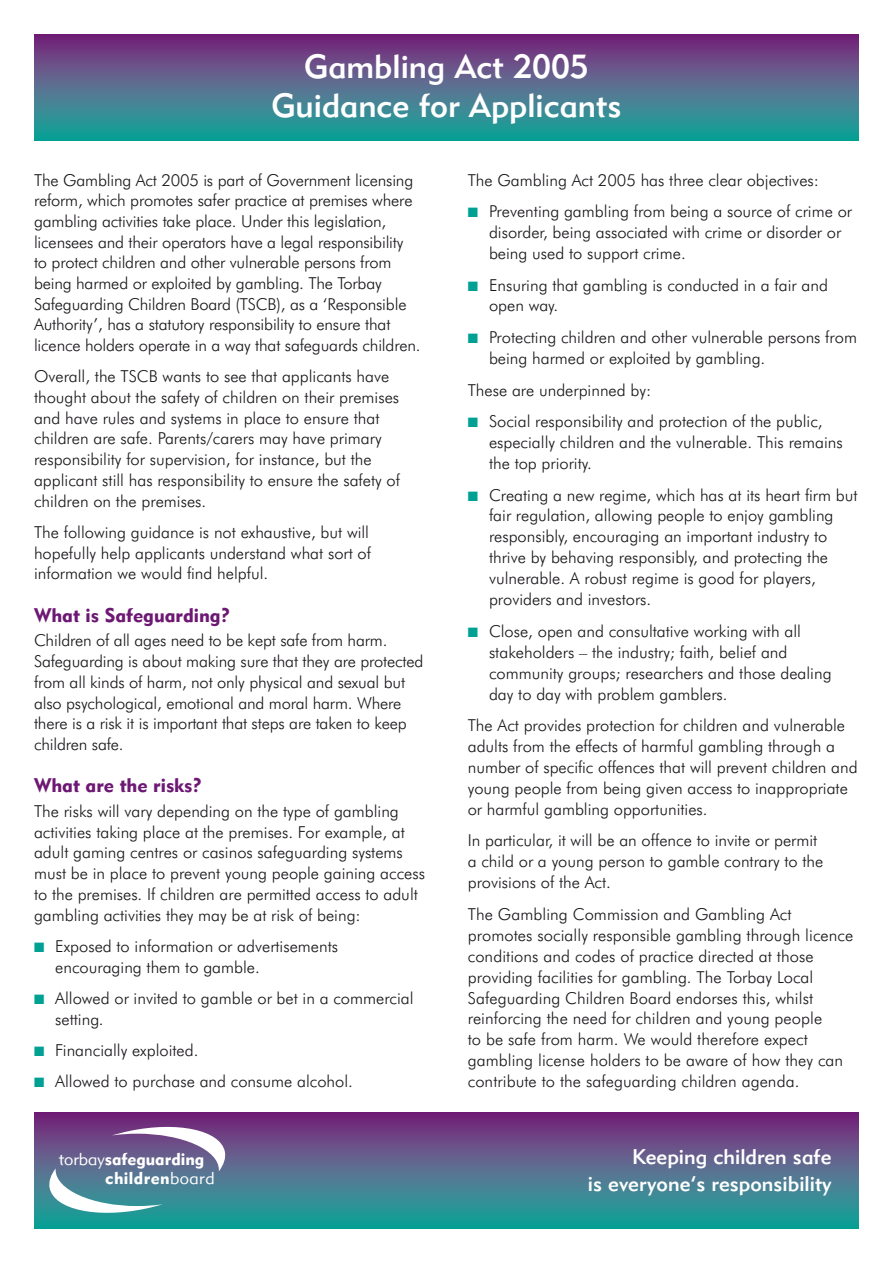
<style>
.page{position:relative;width:893px;height:1263px;background:#fff}
.page>*{position:absolute;margin:0;border:0;box-sizing:border-box;transform-origin:0 0}
.t1{font:33px/39.6px "Geometric 415 BT Medium A";color:#fff;text-align:center}
.t2{font:21px/27px "Geometric 415 BT Medium A";color:#fff;text-align:right}
.t3{font:19.5px "Geometric 415 BT Black A";color:#6d1873}
.t4{font:17.1px/18.9px "Geometric 415 BT Black A";color:#fff}
.t5{font:300 16.5px/20.7px "Futura BT";color:#1a171b}
.t6{font:13.5px "Zapf Dingbats";color:#00a093}
.s1{font-family:"Geometric 415 BT Lite A"}
</style>
<div class="page">
<svg style="left:34px;top:1112px;width:825px;height:117px;background:#4d698c"></svg>
<svg style="left:49px;top:1127px;width:176px;height:86px;background:#6f83a0"></svg>
<svg style="left:34px;top:34px;width:825px;height:106px;background:#4f6a8c"></svg>
<h1 class="t1" style="left:271px;top:46px;width:352px">Gambling Act 2005<br>Guidance for Applicants</h1>
<p class="t5" style="left:34px;top:169px;width:388px">The Gambling Act 2005 is part of Government licensing reform, which promotes safer practice at premises where gambling activities take place. Under this legislation, licensees and their operators have a legal responsibility to protect children and other vulnerable persons from being harmed or exploited by gambling. The Torbay Safeguarding Children Board (TSCB), as a ‘Responsible Authority’, has a statutory responsibility to ensure that licence holders operate in a way that safeguards children.</p>
<p class="t5" style="left:34px;top:366px;width:368px">Overall, the TSCB wants to see that applicants have thought about the safety of children on their premises and have rules and systems in place to ensure that children are safe. Parents/carers may have primary responsibility for supervision, for instance, but the applicant still has responsibility to ensure the safety of children on the premises.</p>
<p class="t5" style="left:34px;top:521px;width:339px">The following guidance is not exhaustive, but will hopefully help applicants understand what sort of information we would find helpful.</p>
<p class="t3" style="left:34px;top:603px;width:198px">What is Safeguarding?</p>
<p class="t5" style="left:34px;top:630px;width:391px">Children of all ages need to be kept safe from harm.<br>Safeguarding is about making sure that they are protected from all kinds of harm, not only physical and sexual but also psychological, emotional and moral harm. Where there is a risk it is important that steps are taken to keep children safe.</p>
<p class="t3" style="left:34px;top:773px;width:170px">What are the risks?</p>
<p class="t5" style="left:34px;top:801px;width:393px">The risks will vary depending on the type of gambling activities taking place at the premises. For example, at adult gaming centres or casinos safeguarding systems must be in place to prevent young people gaining access to the premises. If children are permitted access to adult gambling activities they may be at risk of being:</p>
<p class="t5" style="left:55px;top:935px;width:284px">Exposed to information or advertisements encouraging them to gamble.</p>
<p class="t5" style="left:55px;top:987px;width:360px">Allowed or invited to gamble or bet in a commercial setting.</p>
<p class="t5" style="left:55px;top:1034px;width:299px;line-height:31.3px">Financially exploited.<br>Allowed to purchase and consume alcohol.</p>
<p class="t6" style="left:34px;top:941px;width:12px">■</p>
<p class="t6" style="left:34px;top:993px;width:12px">■</p>
<p class="t6" style="left:34px;top:1045px;width:12px">■</p>
<p class="t6" style="left:34px;top:1076px;width:12px">■</p>
<p class="t5" style="left:489px;top:164px;width:365px;line-height:31.5px;text-indent:-21px">The Gambling Act 2005 has three clear objectives:<br>Preventing gambling from being a source of crime or</p>
<p class="t5" style="left:489px;top:222px;width:354px">disorder, being associated with crime or disorder or being used to support crime.</p>
<p class="t5" style="left:489px;top:274px;width:340px">Ensuring that gambling is conducted in a fair and open way.</p>
<p class="t5" style="left:489px;top:326px;width:369px">Protecting children and other vulnerable persons from being harmed or exploited by gambling.</p>
<p class="t5" style="left:489px;top:374px;width:335px;line-height:31.5px;text-indent:-21px">These are underpinned by:<br>Social responsibility and protection of the public,</p>
<p class="t5" style="left:489px;top:431px;width:355px">especially children and the vulnerable. This remains the top priority.</p>
<p class="t5" style="left:489px;top:484px;width:370px">Creating a new regime, which has at its heart firm but fair regulation, allowing people to enjoy gambling responsibly, encouraging an important industry to thrive by behaving responsibly, and protecting the vulnerable. A robust regime is good for players, providers and investors.</p>
<p class="t5" style="left:489px;top:620px;width:344px">Close, open and consultative working with all stakeholders – the industry; faith, belief and community groups; researchers and those dealing day to day with problem gamblers.</p>
<p class="t5" style="left:468px;top:714px;width:391px">The Act provides protection for children and vulnerable adults from the effects of harmful gambling through a number of specific offences that will prevent children and young people from being given access to inappropriate or harmful gambling opportunities.</p>
<p class="t5" style="left:468px;top:830px;width:357px">In particular, it will be an offence to invite or permit a child or a young person to gamble contrary to the provisions of the Act.</p>
<p class="t5" style="left:468px;top:903px;width:387px">The Gambling Commission and Gambling Act promotes socially responsible gambling through licence conditions and codes of practice directed at those providing facilities for gambling. The Torbay Local Safeguarding Children Board endorses this, whilst reinforcing the need for children and young people<br>to be safe from harm. We would therefore expect gambling license holders to be aware of how they can contribute to the safeguarding children agenda.</p>
<p class="t6" style="left:468px;top:206px;width:12px">■</p>
<p class="t6" style="left:468px;top:279px;width:12px">■</p>
<p class="t6" style="left:468px;top:332px;width:12px">■</p>
<p class="t6" style="left:468px;top:416px;width:12px">■</p>
<p class="t6" style="left:468px;top:489px;width:12px">■</p>
<p class="t6" style="left:468px;top:626px;width:12px">■</p>
<p class="t4" style="left:105px;top:1150px;width:111px;text-indent:-46px"><span class="s1">torbay</span>safeguarding children<span class="s1">board</span></p>
<p class="t2" style="left:588px;top:1143px;width:245px">Keeping children safe<br>is everyone’s responsibility</p>
</div>
